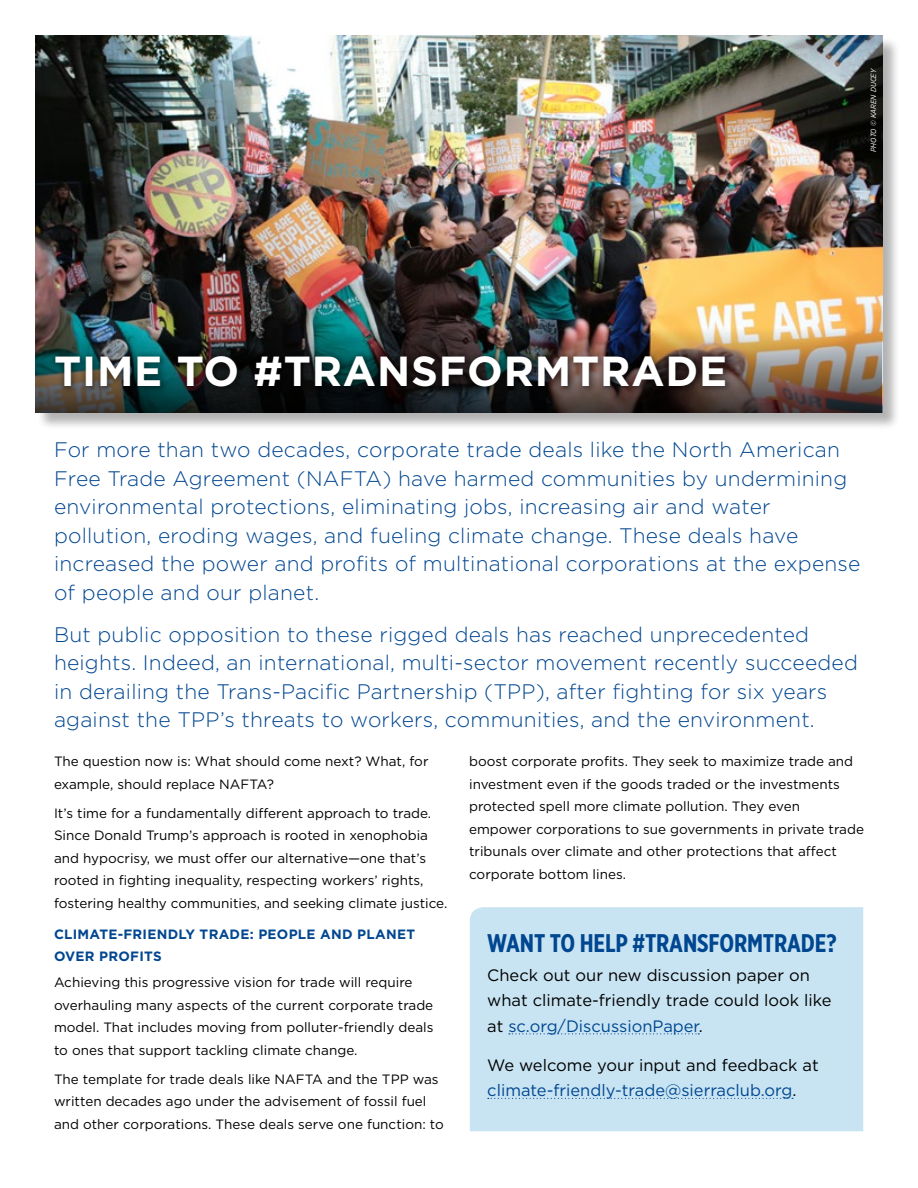
<style>
.page{position:relative;width:918px;height:1188px;background:#fff}
.page>*{position:absolute;margin:0;border:0;box-sizing:border-box;transform-origin:0 0}
.t1{font:700 42px "Gotham";letter-spacing:.02em;color:#fff}
.t2{font:700 25.5px "Gotham X Narrow";letter-spacing:-.005em;color:#004690}
.t3{font:300 21px/28.5px "Gotham";letter-spacing:.01em;color:#004690}
.t4{font:16.5px/25.5px "Gotham";color:#000}
.t5{font:16.5px/25.5px "Gotham";color:#004690}
.t6{font:13.5px/22.5px "Gotham";color:#000}
.t7{font:700 13.5px/22.5px "Gotham";letter-spacing:.02em;color:#004690}
.t8{font:italic 7.5px "Gotham Narrow";color:#fff}
.s1{color:#004690}
.s2{color:#000}
</style>
<div class="page">
<div style="left:37px;top:36px;width:864px;height:394px;background:#000;opacity:.3"></div>
<img style="left:36px;top:36px;width:846px;height:291px">
<img style="left:36px;top:327px;width:846px;height:86px">
<div style="left:49px;top:349px;width:685px;height:45px;background:#000;opacity:.5"></div>
<div style="left:470px;top:907px;width:393px;height:224px;background:#c8e4f2"></div>
<svg style="left:509px;top:1033px;width:190px;height:1px"></svg>
<svg style="left:488px;top:1098px;width:305px;height:1px"></svg>
<h1 class="t1" style="left:54px;top:346px;width:675px">TIME TO #TRANSFORMTRADE</h1>
<p class="t8" style="left:869px;top:152px;width:85px;rotate:-90deg">PHOTO © KAREN DUCEY</p>
<p class="t3" style="left:54px;top:435px;width:808px">For more than two decades, corporate trade deals like the North American Free Trade Agreement (NAFTA) have harmed communities by undermining environmental protections, eliminating jobs, increasing air and water pollution, eroding wages, and fueling climate change. These deals have increased the power and profits of multinational corporations at the expense of people and our planet.</p>
<p class="t3" style="left:54px;top:620px;width:805px">But public opposition to these rigged deals has reached unprecedented heights. Indeed, an international, multi-sector movement recently succeeded in derailing the Trans-Pacific Partnership (TPP), after fighting for six years against the TPP’s threats to workers, communities, and the environment.</p>
<p class="t6" style="left:54px;top:750px;width:376px">The question now is: What should come next? What, for example, should replace NAFTA?</p>
<p class="t6" style="left:54px;top:802px;width:395px">It’s time for a fundamentally different approach to trade.<br>Since Donald Trump’s approach is rooted in xenophobia and hypocrisy, we must offer our alternative—one that’s rooted in fighting inequality, respecting workers’ rights, fostering healthy communities, and seeking climate justice.</p>
<p class="t7" style="left:54px;top:922px;width:363px">CLIMATE-FRIENDLY TRADE: PEOPLE AND PLANET<br>OVER PROFITS</p>
<p class="t6" style="left:54px;top:971px;width:381px">Achieving this progressive vision for trade will require overhauling many aspects of the current corporate trade model. That includes moving from polluter-friendly deals to ones that support tackling climate change.</p>
<p class="t6" style="left:54px;top:1067px;width:391px">The template for trade deals like NAFTA and the TPP was written decades ago under the advisement of fossil fuel and other corporations. These deals serve one function: to</p>
<p class="t6" style="left:469px;top:750px;width:396px">boost corporate profits. They seek to maximize trade and investment even if the goods traded or the investments protected spell more climate pollution. They even empower corporations to sue governments in private trade tribunals over climate and other protections that affect corporate bottom lines.</p>
<h2 class="t2" style="left:487px;top:927px;width:351px">WANT TO HELP #TRANSFORMTRADE?</h2>
<p class="t4" style="left:487px;top:962px;width:346px">Check out our new discussion paper on what climate-friendly trade could look like at <span class="s1">sc.org/DiscussionPaper</span>.</p>
<p class="t5" style="left:487px;top:1052px;width:333px"><span class="s2">We welcome your input and feedback at </span>climate-friendly-trade@sierraclub.org<span class="s2">.</span></p>
</div>
